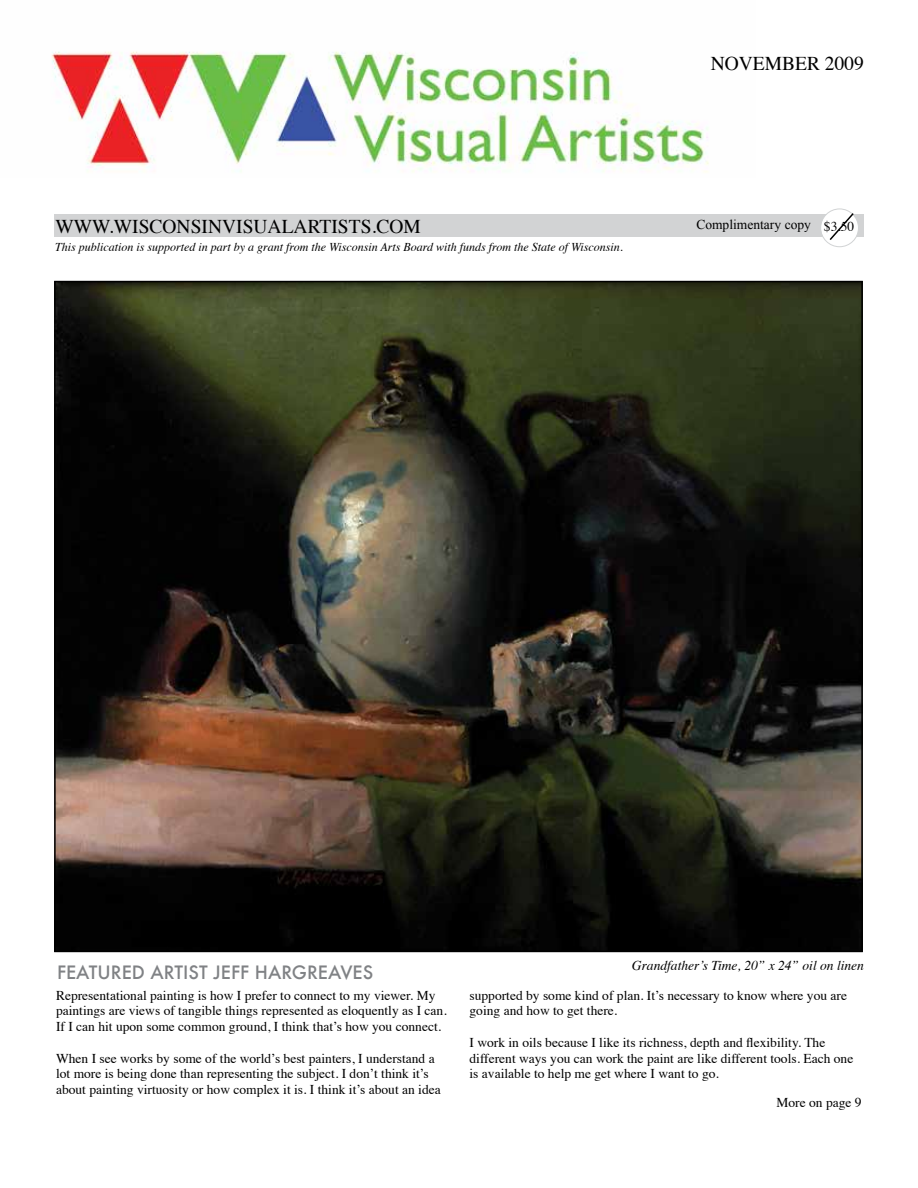
<style>
.page{position:relative;width:918px;height:1188px;background:#fff}
.page>*{position:absolute;margin:0;border:0;box-sizing:border-box;transform-origin:0 0}
.t1{font:19.5px "Times";color:#000}
.t2{font:500 18px "Futura";color:#808285}
.t3{font:13.5px/15.8px "Times";color:#000}
.t4{font:italic 13.5px "Times";color:#000}
.t5{font:13.5px "Times New Roman";color:#000}
.t6{font:italic 12px "Times";color:#000}
.s1{font-family:"Times"}
</style>
<div class="page">
<div style="left:54px;top:214px;width:810px;height:23px;background:#d2d3d4"></div>
<img style="left:51px;top:51px;width:658px;height:122px">
<div style="left:821px;top:209px;width:37px;height:38px;background:#fff;border-radius:50%"></div>
<div style="left:820px;top:209px;width:39px;height:38px;border:1px solid #d1d3d4;border-radius:50%"></div>
<svg style="left:828px;top:211px;width:27px;height:31px"></svg>
<img style="left:57px;top:284px;width:803px;height:665px">
<h1 class="t1" style="left:711px;top:45px;width:155px">November 2009</h1>
<h1 class="t1" style="left:56px;top:208px;width:367px">www.wisconsinvisualartists.com</h1>
<p class="t5" style="left:696px;top:216px;width:159px">Complimentary copy <span class="s1">$3.50</span></p>
<p class="t6" style="left:55px;top:236px;width:569px">This publication is supported in part by a grant from the Wisconsin Arts Board with funds from the State of Wisconsin.</p>
<h2 class="t2" style="left:57px;top:960px;width:318px">FEATURED ARTIST JEFF HARGREAVES</h2>
<p class="t4" style="left:632px;top:954px;width:234px">Grandfather’s Time, 20” x 24” oil on linen</p>
<p class="t3" style="left:56px;top:986px;width:392px">Representational painting is how I prefer to connect to my viewer. My paintings are views of tangible things represented as eloquently as I can.<br>If I can hit upon some common ground, I think that’s how you connect.</p>
<p class="t3" style="left:56px;top:1049px;width:386px">When I see works by some of the world’s best painters, I understand a lot more is being done than representing the subject. I don’t think it’s about painting virtuosity or how complex it is. I think it’s about an idea</p>
<p class="t3" style="left:470px;top:986px;width:379px">supported by some kind of plan. It’s necessary to know where you are going and how to get there.</p>
<p class="t3" style="left:470px;top:1033px;width:385px">I work in oils because I like its richness, depth and flexibility. The different ways you can work the paint are like different tools. Each one is available to help me get where I want to go.</p>
<p class="t3" style="left:777px;top:1094px;width:87px">More on page 9</p>
</div>
